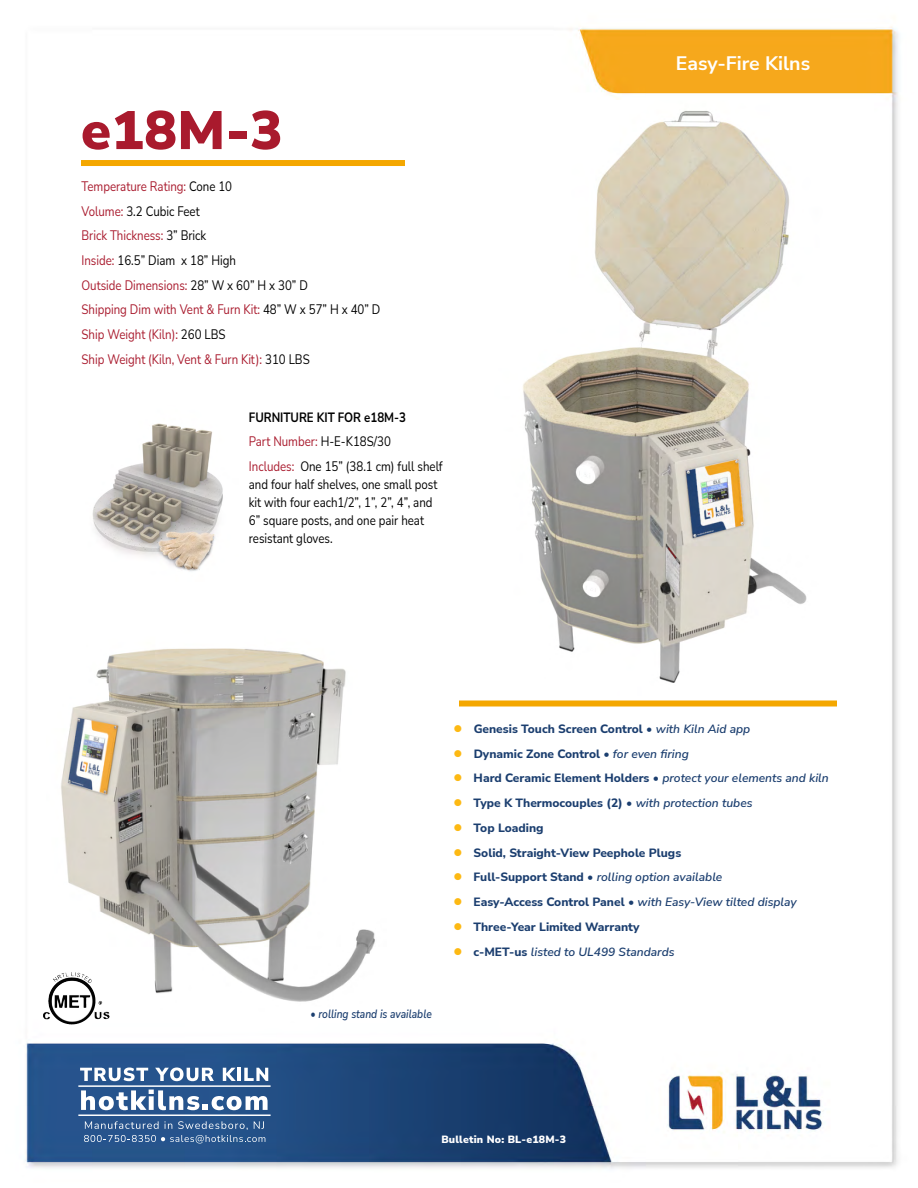
<style>
.page{position:relative;width:918px;height:1188px;background:#fff}
.page>*{position:absolute;margin:0;border:0;box-sizing:border-box;transform-origin:0 0}
.t1{font:900 54px "Nunito Sans";color:#a91a2d}
.t2{font:700 19.5px "Nunito Sans";color:#fff}
.t3{font:13.5px/24.8px "Nunito Sans";color:#a91a2d;scale:.85 1}
.t4{font:13.5px/18px "Nunito Sans";color:#000;scale:.85 1}
.t5{font:800 12px/24.8px "Nunito Sans";color:#1b3e6f}
.t6{font:italic 600 12px "Nunito Sans";color:#1b3e6f;scale:.85 1}
.t7{font:900 10.5px "Nunito Sans";letter-spacing:.02em;color:#fff}
.s1{color:#000}
.s2{font-weight:700}
.s3{color:#a91a2d}
.s4{font-weight:800;font-style:normal}
.s5{font-weight:600;font-style:italic}
</style>
<div class="page">
<img style="left:25px;top:26px;width:873px;height:1143px">
<svg style="left:80px;top:1068px;width:68px;height:13px"></svg>
<svg style="left:155px;top:1068px;width:59px;height:13px"></svg>
<svg style="left:223px;top:1068px;width:13px;height:13px"></svg>
<hr style="left:237px;top:1068px;width:4px;height:13px;background:#fff">
<svg style="left:244px;top:1068px;width:24px;height:13px"></svg>
<svg style="left:81px;top:1090px;width:187px;height:20px"></svg>
<svg style="left:84px;top:1121px;width:181px;height:22px;background:#456c9c"></svg>
<hr style="left:78px;top:1085px;width:193px;height:2px;background:#fff">
<hr style="left:78px;top:1114px;width:193px;height:2px;background:#fff">
<img style="left:47px;top:621px;width:340px;height:401px">
<img style="left:57px;top:972px;width:28px;height:6px">
<img style="left:84px;top:405px;width:155px;height:177px">
<div style="left:81px;top:160px;width:324px;height:6px;background:#f4a700"></div>
<img style="left:472px;top:101px;width:401px;height:601px">
<div style="left:459px;top:700px;width:378px;height:6px;background:#f4a700"></div>
<svg style="left:454px;top:725px;width:7px;height:7px"></svg>
<svg style="left:454px;top:750px;width:7px;height:7px"></svg>
<svg style="left:454px;top:774px;width:7px;height:8px"></svg>
<svg style="left:454px;top:799px;width:7px;height:7px"></svg>
<svg style="left:454px;top:824px;width:7px;height:7px"></svg>
<svg style="left:454px;top:849px;width:7px;height:7px"></svg>
<svg style="left:454px;top:873px;width:7px;height:8px"></svg>
<svg style="left:454px;top:898px;width:7px;height:7px"></svg>
<svg style="left:454px;top:923px;width:7px;height:7px"></svg>
<svg style="left:454px;top:948px;width:7px;height:7px"></svg>
<h1 class="t1" style="left:81px;top:92px;width:203px">e18M-3</h1>
<p class="t3" style="left:82px;top:173px;width:353px">Temperature Rating: <span class="s1">Cone 10<br></span>Volume: <span class="s1">3.2 Cubic Feet<br></span>Brick Thickness: <span class="s1">3” Brick<br></span>Inside: <span class="s1">16.5” Diam x 18” High<br></span>Outside Dimensions: <span class="s1">28” W x 60” H x 30” D<br></span>Shipping Dim with Vent &amp; Furn Kit: <span class="s1">48” W x 57” H x 40” D<br></span>Ship Weight (Kiln): <span class="s1">260 LBS<br></span>Ship Weight (Kiln, Vent &amp; Furn Kit): <span class="s1">310 LBS</span></p>
<p class="t4" style="left:249px;top:404px;width:230px;line-height:24.8px"><span class="s2">FURNITURE KIT FOR e18M-3<br></span><span class="s3">Part Number:</span> H-E-K18S/30<br><span class="s3">Includes:</span> One 15” (38.1 cm) full shelf</p>
<p class="t4" style="left:249px;top:475px;width:223px">and four half shelves, one small post kit with four each1/2”, 1”, 2”, 4”, and<br>6” square posts, and one pair heat resistant gloves.</p>
<h2 class="t2" style="left:676px;top:50px;width:136px">Easy-Fire Kilns</h2>
<p class="t6" style="left:310px;top:1005px;width:144px"><span class="s4">•</span> rolling stand is available</p>
<p class="t5" style="left:474px;top:716px;width:357px">Genesis Touch Screen Control • <span class="s5">with Kiln Aid app<br></span>Dynamic Zone Control • <span class="s5">for even firing<br></span>Hard Ceramic Element Holders • <span class="s5">protect your elements and kiln </span>Type K Thermocouples (2) • <span class="s5">with protection tubes<br></span>Top Loading<br>Solid, Straight-View Peephole Plugs<br>Full-Support Stand • <span class="s5">rolling option available<br></span>Easy-Access Control Panel • <span class="s5">with Easy-View tilted display </span>Three-Year Limited Warranty<br>c-MET-us <span class="s5">listed to UL499 Standards</span></p>
<p class="t7" style="left:441px;top:1132px;width:126px">Bulletin No: BL-e18M-3</p>
</div>
